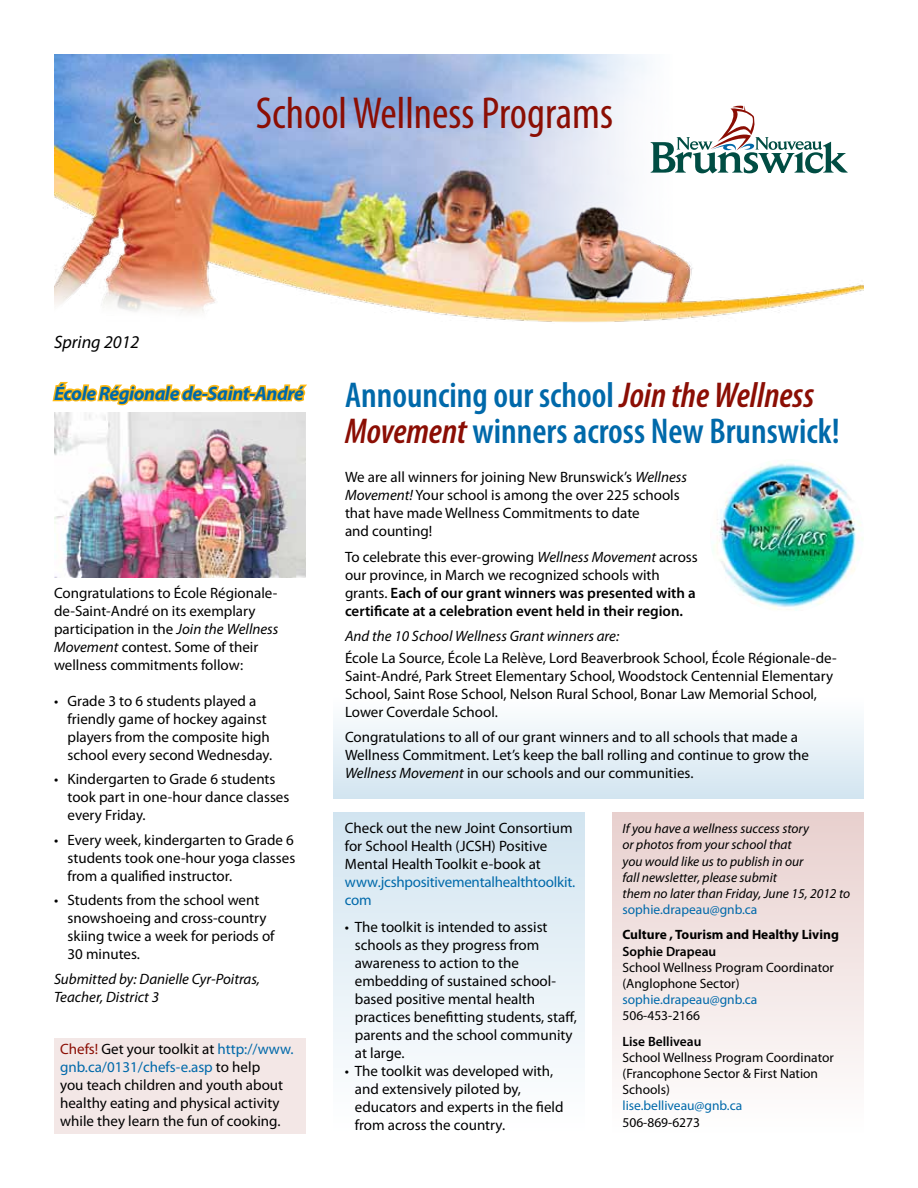
<style>
.page{position:relative;width:918px;height:1188px;background:#fff}
.page>*{position:absolute;margin:0;border:0;box-sizing:border-box;transform-origin:0 0}
.t1{font:condensed 45px "Myriad Pro";color:#8b0e04}
.t2{font:600 condensed 36px/36px "Myriad Pro";color:#0069aa}
.text{font:italic 700 19.5px "Myriad Pro";letter-spacing:-.025em;color:#0069aa}
.newsletter_season{font:italic 18px "Myriad Pro";color:#000}
.text-2{font:15px/18px "Myriad Pro";color:#000}
.bullet{font:15px/18px "Myriad Pro";color:#000}
.text-3{font:600 15px/18px "Myriad Pro";color:#000}
.text-4{font:italic 15px/18px "Myriad Pro";color:#000}
.text-5{font:13.5px/16.2px "Myriad Pro";color:#000}
.text-6{font:italic 13.5px/16.2px "Myriad Pro";color:#000}
.text-7{font:700 13.5px "Myriad Pro";color:#000}
.s1{font-style:italic}
.s2{color:#8b0e04}
.s3{color:#0069aa}
.s4{font-style:italic;color:#8b0e04}
.s5{font-weight:400}
.s6{font-weight:400;font-style:italic}
.s7{font-style:normal;color:#0069aa}
.s8{font-weight:600}
</style>
<div class="page">
<div style="left:333px;top:813px;width:252px;height:321px;background:linear-gradient(to bottom,#d1e4f0,#fff)"></div>
<div style="left:54px;top:1038px;width:252px;height:96px;background:#f3e7e6"></div>
<div style="left:333px;top:696px;width:531px;height:103px;background:linear-gradient(to bottom,#fff,#d2e4f0)"></div>
<img style="left:54px;top:54px;width:810px;height:268px">
<svg style="left:651px;top:105px;width:197px;height:68px"></svg>
<svg style="left:52px;top:381px;width:255px;height:25px"></svg>
<img style="left:54px;top:413px;width:252px;height:165px">
<img style="left:712px;top:460px;width:152px;height:151px">
<div style="left:612px;top:813px;width:252px;height:321px;background:linear-gradient(to bottom,#e8d0ce,#fffffe)"></div>
<p class="t1" style="left:256px;top:86px;width:359px">School Wellness Programs</p>
<p class="newsletter_season" style="left:54px;top:331px;width:87px">Spring 2012</p>
<p class="text" style="left:54px;top:381px;width:252px">École Régionale de-Saint-André</p>
<p class="text-2" style="left:54px;top:584px;width:226px">Congratulations to École Régionale&shy;de-Saint-André on its exemplary participation in the <span class="s1">Join the Wellness Movement</span> contest. Some of their wellness commitments follow:</p>
<p class="bullet" style="left:68px;top:692px;width:206px;text-indent:-14px">• Grade 3 to 6 students played a friendly game of hockey against players from the composite high school every second Wednesday.</p>
<p class="bullet" style="left:68px;top:770px;width:223px;text-indent:-14px">• Kindergarten to Grade 6 students took part in one-hour dance classes every Friday.</p>
<p class="bullet" style="left:68px;top:831px;width:229px;text-align:justify;text-indent:-14px">• Every week, kindergarten to Grade 6 students took one-hour yoga classes from a qualified instructor.</p>
<p class="bullet" style="left:68px;top:891px;width:209px;text-indent:-14px">• Students from the school went snowshoeing and cross-country skiing twice a week for periods of<br>30 minutes.</p>
<p class="text-4" style="left:54px;top:969px;width:208px">Submitted by: Danielle Cyr-Poitras,<br>Teacher, District 3</p>
<p class="text-2" style="left:60px;top:1040px;width:235px"><span class="s2">Chefs!</span> Get your toolkit at <span class="s3">http://www. gnb.ca/0131/chefs-e.asp</span> to help<br>you teach children and youth about healthy eating and physical activity while they learn the fun of cooking.</p>
<p class="t2" style="left:345px;top:376px;width:496px">Announcing our school <span class="s4">Join the Wellness<br>Movement</span> winners across New Brunswick!</p>
<p class="text-2" style="left:345px;top:468px;width:344px">We are all winners for joining New Brunswick’s <span class="s1">Wellness Movement!</span> Your school is among the over 225 schools that have made Wellness Commitments to date<br>and counting!</p>
<p class="text-3" style="left:345px;top:547px;width:354px"><span class="s5">To celebrate this ever-growing</span> <span class="s6">Wellness Movement</span> <span class="s5">across our province, in March we recognized schools with grants.</span> Each of our grant winners was presented with a certificate at a celebration event held in their region.</p>
<p class="text-4" style="left:345px;top:627px;width:276px">And the 10 School Wellness Grant winners are:</p>
<p class="text-2" style="left:345px;top:649px;width:493px">École La Source, École La Relève, Lord Beaverbrook School, École Régionale-de-Saint-André, Park Street Elementary School, Woodstock Centennial Elementary School, Saint Rose School, Nelson Rural School, Bonar Law Memorial School, Lower Coverdale School.</p>
<p class="text-2" style="left:345px;top:729px;width:466px">Congratulations to all of our grant winners and to all schools that made a<br>Wellness Commitment. Let’s keep the ball rolling and continue to grow the<br><span class="s1">Wellness Movement</span> in our schools and our communities.</p>
<p class="text-2" style="left:345px;top:820px;width:232px">Check out the new Joint Consortium for School Health (JCSH) Positive<br>Mental Health Toolkit e-book at <span class="s3">www.jcshpositivementalhealthtoolkit. com</span></p>
<p class="text-2" style="left:355px;top:919px;width:223px;text-indent:-10px">• The toolkit is intended to assist schools as they progress from awareness to action to the embedding of sustained school&shy;based positive mental health practices benefitting students, staff, parents and the school community at large.</p>
<p class="text-2" style="left:355px;top:1063px;width:210px;text-indent:-10px">• The toolkit was developed with, and extensively piloted by, educators and experts in the field from across the country.</p>
<p class="text-6" style="left:622px;top:820px;width:188px">If you have a wellness success story</p>
<p class="text-6" style="left:622px;top:837px;width:171px">or photos from your school that</p>
<p class="text-6" style="left:622px;top:853px;width:183px">you would like us to publish in our</p>
<p class="text-6" style="left:622px;top:869px;width:156px">fall newsletter, please submit</p>
<p class="text-6" style="left:622px;top:885px;width:229px">them no later than Friday, June 15, 2012 to <span class="s7">sophie.drapeau@gnb.ca</span></p>
<p class="text-7" style="left:622px;top:926px;width:218px">Culture , Tourism and Healthy Living</p>
<p class="text-5" style="left:622px;top:943px;width:213px"><span class="s8">Sophie Drapeau<br></span>School Wellness Program Coordinator (Anglophone Sector) <span class="s3">sophie.drapeau@gnb.ca</span></p>
<p class="text-5" style="left:622px;top:1008px;width:79px">506-453-2166</p>
<p class="text-5" style="left:622px;top:1033px;width:213px"><span class="s8">Lise Belliveau<br></span>School Wellness Program Coordinator (Francophone Sector &amp; First Nation<br>Schools)<br><span class="s3">lise.belliveau@gnb.ca<br></span>506-869-6273</p>
</div>
